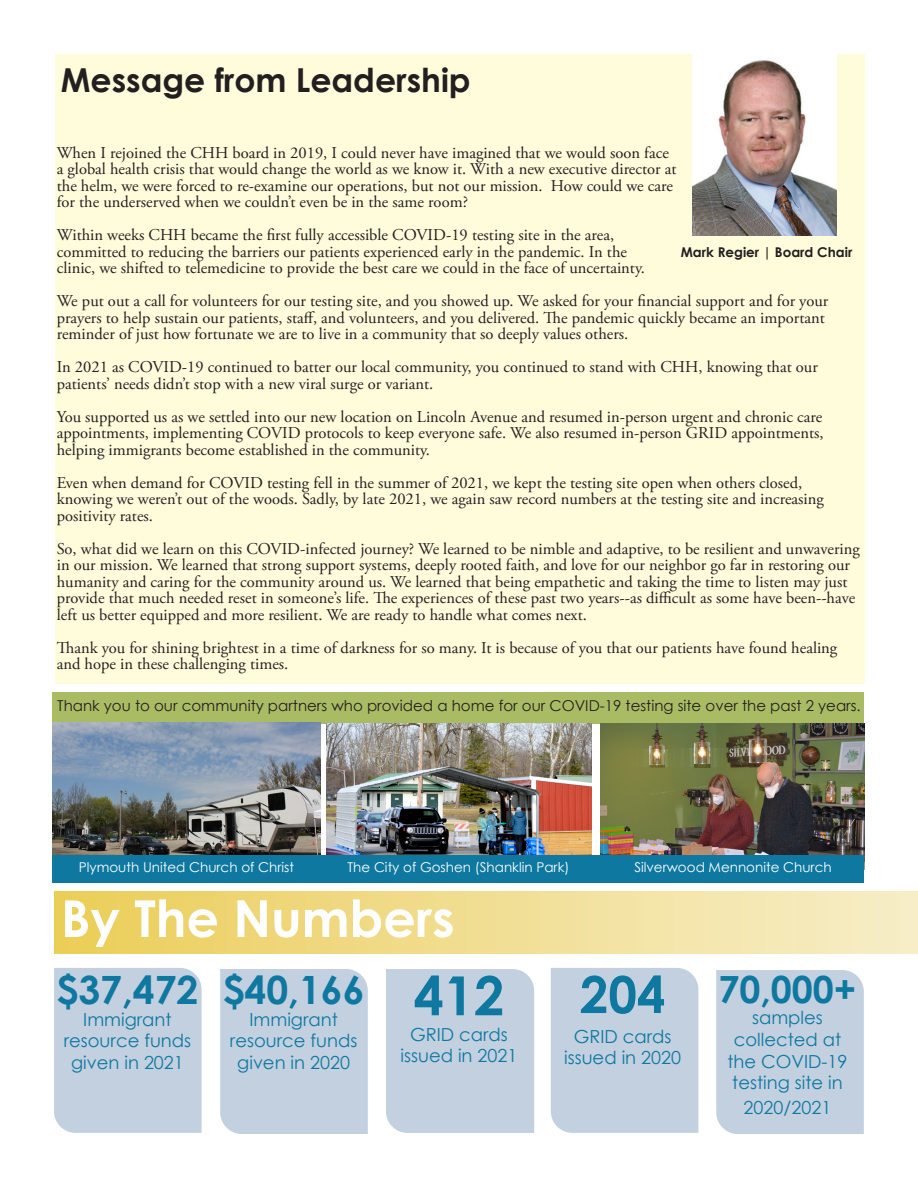
<style>
.page{position:relative;width:918px;height:1188px;background:#fff}
.page>*{position:absolute;margin:0;border:0;box-sizing:border-box;transform-origin:0 0}
.side_bar_text{font:700 54px "Century Gothic";color:#0e78a0}
.t1{font:700 51px "Century Gothic";color:#fff}
.side_bar_text-2{font:700 51px "Century Gothic";color:#0e78a0}
.t2{font:700 39px "Century Gothic";color:#0e78a0}
.side_bar_text-3{font:700 37.5px "Century Gothic";color:#0e78a0}
.Header_1{font:700 33px "Century Gothic";color:#231f20}
.side_bar_text-4{font:18px/21.6px "Century Gothic";color:#0e78a0;text-align:center}
.t3{font:16.5px/16.5px "Adobe Garamond Pro";color:#231f20}
.t4{font:15px "Century Gothic";color:#231f20}
.t5{font:13.5px "Century Gothic";color:#fff}
.t6{font:700 13.5px "Century Gothic";color:#231f20}
</style>
<div class="page">
<div style="left:55px;top:54px;width:810px;height:630px;background:#fffcdc"></div>
<div style="left:220px;top:969px;width:148px;height:165px;background:#c2d0e0"></div>
<div style="left:386px;top:969px;width:148px;height:164px;background:#c2d0e0"></div>
<div style="left:551px;top:968px;width:147px;height:165px;background:#c2d0e0"></div>
<div style="left:716px;top:970px;width:148px;height:164px;background:#c2d0e0"></div>
<div style="left:54px;top:968px;width:148px;height:165px;background:#c2d0e0"></div>
<div style="left:54px;top:893px;width:864px;height:61px;background:linear-gradient(to right,#ebce5a,#f7eeca)"></div>
<img style="left:692px;top:54px;width:144px;height:181px">
<div style="left:53px;top:692px;width:811px;height:32px;background:#a9bc64"></div>
<img style="left:53px;top:722px;width:267px;height:133px">
<img style="left:327px;top:724px;width:265px;height:131px">
<img style="left:601px;top:724px;width:263px;height:131px">
<div style="left:53px;top:855px;width:811px;height:28px;background:#0e78a0"></div>
<p class="Header_1" style="left:61px;top:55px;width:411px">Message from Leadership</p>
<p class="t3" style="left:57px;top:145px;width:621px">When I rejoined the CHH board in 2019, I could never have imagined that we would soon face a global health crisis that would change the world as we know it. With a new executive director at the helm, we were forced to re-examine our operations, but not our mission. How could we care for the underserved when we couldn’t even be in the same room?</p>
<p class="t3" style="left:57px;top:227px;width:559px">Within weeks CHH became the first fully accessible COVID-19 testing site in the area,</p>
<p class="t3" style="left:57px;top:244px;width:572px">committed to reducing the barriers our patients experienced early in the pandemic. In the</p>
<p class="t6" style="left:681px;top:242px;width:173px">Mark Regier | Board Chair</p>
<p class="t3" style="left:57px;top:260px;width:590px">clinic, we shifted to telemedicine to provide the best care we could in the face of uncertainty.</p>
<p class="t3" style="left:57px;top:293px;width:773px">We put out a call for volunteers for our testing site, and you showed up. We asked for your financial support and for your prayers to help sustain our patients, staff, and volunteers, and you delivered. The pandemic quickly became an important reminder of just how fortunate we are to live in a community that so deeply values others.</p>
<p class="t3" style="left:57px;top:359px;width:763px">In 2021 as COVID-19 continued to batter our local community, you continued to stand with CHH, knowing that our</p>
<p class="t3" style="left:57px;top:376px;width:378px">patients’ needs didn’t stop with a new viral surge or variant.</p>
<p class="t3" style="left:57px;top:409px;width:767px">You supported us as we settled into our new location on Lincoln Avenue and resumed in-person urgent and chronic care</p>
<p class="t3" style="left:57px;top:425px;width:768px">appointments, implementing COVID protocols to keep everyone safe. We also resumed in-person GRID appointments,</p>
<p class="t3" style="left:57px;top:442px;width:375px">helping immigrants become established in the community.</p>
<p class="t3" style="left:57px;top:475px;width:747px">Even when demand for COVID testing fell in the summer of 2021, we kept the testing site open when others closed,</p>
<p class="t3" style="left:57px;top:491px;width:769px">knowing we weren’t out of the woods. Sadly, by late 2021, we again saw record numbers at the testing site and increasing positivity rates.</p>
<p class="t3" style="left:57px;top:541px;width:805px">So, what did we learn on this COVID-infected journey? We learned to be nimble and adaptive, to be resilient and unwavering in our mission. We learned that strong support systems, deeply rooted faith, and love for our neighbor go far in restoring our humanity and caring for the community around us. We learned that being empathetic and taking the time to listen may just provide that much needed reset in someone’s life. The experiences of these past two years--as difficult as some have been--have left us better equipped and more resilient. We are ready to handle what comes next.</p>
<p class="t3" style="left:57px;top:640px;width:782px">Thank you for shining brightest in a time of darkness for so many. It is because of you that our patients have found healing and hope in these challenging times.</p>
<p class="t4" style="left:57px;top:695px;width:805px">Thank you to our community partners who provided a home for our COVID-19 testing site over the past 2 years.</p>
<p class="t5" style="left:79px;top:857px;width:217px">Plymouth United Church of Christ</p>
<p class="t5" style="left:348px;top:857px;width:223px">The City of Goshen (Shanklin Park)</p>
<p class="t5" style="left:634px;top:857px;width:199px">Silverwood Mennonite Church</p>
<p class="t1" style="left:61px;top:882px;width:395px">By The Numbers</p>
<p class="t2" style="left:57px;top:960px;width:143px">$37,472</p>
<p class="side_bar_text-4" style="left:83px;top:1008px;width:90px">Immigrant</p>
<p class="side_bar_text-4" style="left:64px;top:1030px;width:129px">resource funds given in 2021</p>
<p class="t2" style="left:223px;top:960px;width:143px">$40,166</p>
<p class="side_bar_text-4" style="left:250px;top:1008px;width:90px">Immigrant</p>
<p class="side_bar_text-4" style="left:230px;top:1030px;width:129px">resource funds given in 2020</p>
<p class="side_bar_text" style="left:414px;top:955px;width:92px">412</p>
<p class="side_bar_text-4" style="left:400px;top:1023px;width:118px;line-height:21px">GRID cards issued in 2021</p>
<p class="side_bar_text-2" style="left:580px;top:956px;width:87px">204</p>
<p class="side_bar_text-4" style="left:564px;top:1026px;width:118px;line-height:21px">GRID cards issued in 2020</p>
<p class="side_bar_text-3" style="left:718px;top:961px;width:139px">70,000+</p>
<p class="side_bar_text-4" style="left:752px;top:1007px;width:72px">samples</p>
<p class="side_bar_text-4" style="left:727px;top:1029px;width:122px">collected at the COVID-19 testing site in</p>
<p class="side_bar_text-4" style="left:744px;top:1097px;width:89px">2020/2021</p>
</div>
